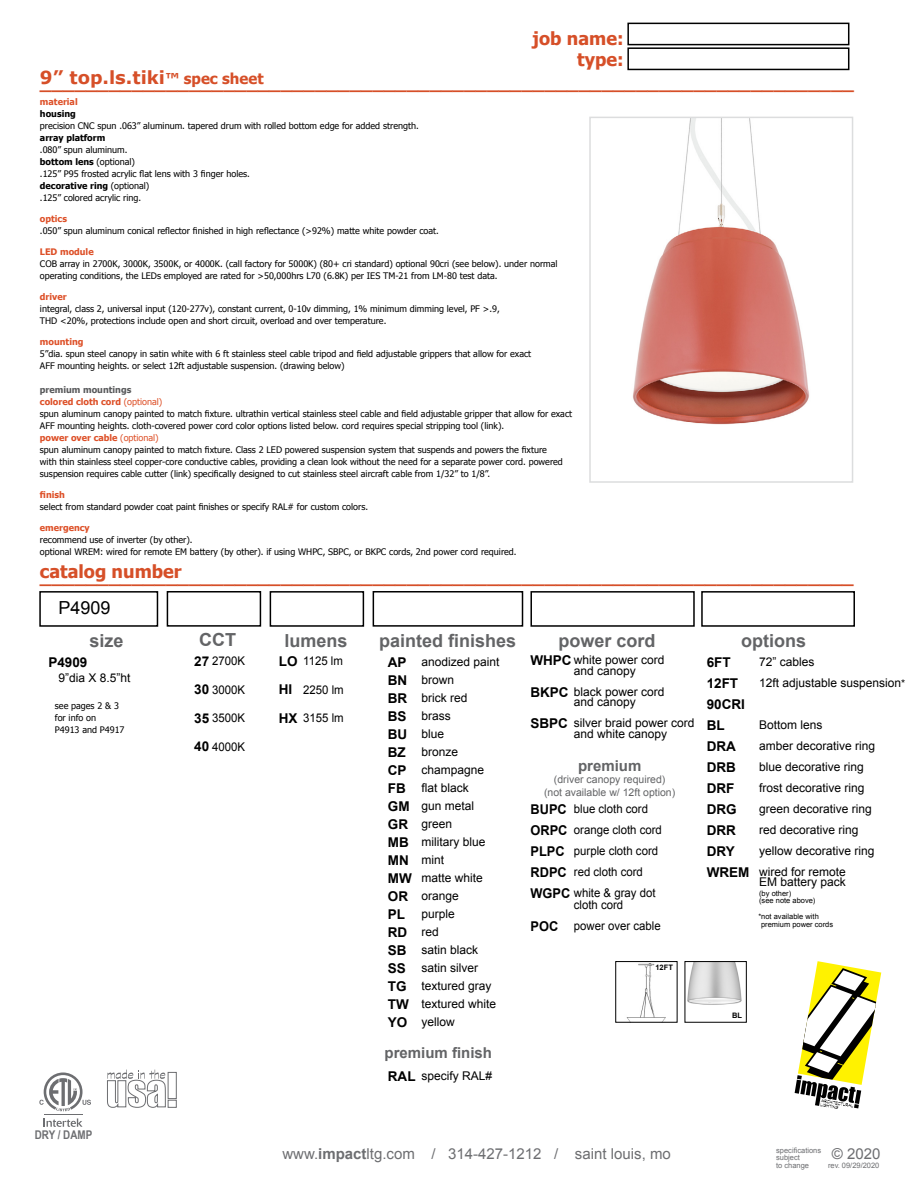
<style>
.page{position:relative;width:918px;height:1188px;background:#fff}
.page>*{position:absolute;margin:0;border:0;box-sizing:border-box;transform-origin:0 0}
.t1{font:700 18px/21px "Tahoma";color:#d64f28;text-align:right}
.t2{font:700 18px "Arial";color:#636466}
.t3{font:700 18px "Verdana";color:#d64f28}
.t4{font:18px "Arial";color:#000}
.t5{font:15px "Arial";color:#6d6e71}
.t6{font:700 15px "Arial";color:#636466}
.t7{font:700 15px "Tahoma";color:#d64f28}
.t8{font:700 13.5px/18px "Arial";color:#000}
.t9{font:700 13.5px/21px "Arial";color:#000;scale:.95 1}
.t10{font:12px/18px "Arial";color:#000}
.t11{font:12px/21px "Arial";color:#000;scale:.95 1}
.t12{font:700 12px "Arial Narrow";color:#6d6e71}
.t13{font:10.5px/12.6px "Arial";color:#636466;text-align:center}
.t14{font:9px/12px "Tahoma";color:#000}
.t15{font:700 9px "Tahoma";color:#dd5028}
.t16{font:700 9px "Tahoma";color:#000}
.t17{font:7.5px/7.5px "Arial";color:#000}
.t18{font:7.5px/7.5px "Arial";color:#6d6e71}
.t19{font:700 7.5px "Arial";color:#000}
.s1{font-family:"Verdana"}
.s2{font-weight:700}
.s3{font-weight:700;color:#58595b}
.s4{font-weight:700;color:#dd5028}
.s5{color:#dd5028}
.s6{font-size:10.5px}
</style>
<div class="page">
<div style="left:39px;top:591px;width:119px;height:36px;border:2px solid #000"></div>
<div style="left:167px;top:591px;width:94px;height:36px;border:2px solid #000"></div>
<div style="left:373px;top:591px;width:150px;height:36px;border:2px solid #000"></div>
<div style="left:530px;top:591px;width:165px;height:36px;border:2px solid #000"></div>
<div style="left:701px;top:591px;width:154px;height:36px;border:2px solid #000"></div>
<div style="left:270px;top:591px;width:94px;height:36px;border:2px solid #000"></div>
<div style="left:627px;top:23px;width:222px;height:22px;border:2px solid #000"></div>
<div style="left:627px;top:47px;width:222px;height:23px;border:2px solid #000"></div>
<img style="left:633px;top:120px;width:176px;height:305px">
<div style="left:589px;top:117px;width:264px;height:366px;border:2px solid #dcddde"></div>
<svg style="left:795px;top:961px;width:86px;height:148px"></svg>
<img style="left:626px;top:963px;width:40px;height:58px">
<div style="left:615px;top:961px;width:63px;height:62px;border:1px solid #000"></div>
<img style="left:687px;top:963px;width:55px;height:42px">
<div style="left:685px;top:961px;width:62px;height:62px;border:1px solid #000"></div>
<div style="left:168px;top:1100px;width:9px;height:8px;background:#fff;border:1px solid #6d6e71"></div>
<div style="left:168px;top:1072px;width:9px;height:27px;background:#fff;border:1px solid #6d6e71"></div>
<svg style="left:107px;top:1070px;width:59px;height:38px"></svg>
<svg style="left:44px;top:1118px;width:39px;height:9px"></svg>
<hr style="left:44px;top:1114px;width:39px;height:1px;background:#6d6e71">
<svg style="left:39px;top:1072px;width:52px;height:39px"></svg>
<h1 class="t1" style="left:533px;top:26px;width:92px">job name: type:</h1>
<h1 class="t3" style="left:40px;top:65px;width:127px">9” top.ls.tiki</h1>
<h1 class="t1" style="left:40px;top:71px;width:815px">_______________________________________________________________________</h1>
<h2 class="t7" style="left:165px;top:68px;width:100px"><span class="s1">™</span> spec sheet</h2>
<p class="t15" style="left:40px;top:96px;width:39px">material</p>
<p class="t16" style="left:40px;top:108px;width:37px">housing</p>
<p class="t14" style="left:40px;top:119px;width:380px">precision CNC spun .063” aluminum. tapered drum with rolled bottom edge for added strength.</p>
<p class="t16" style="left:40px;top:132px;width:67px">array platform</p>
<p class="t14" style="left:40px;top:143px;width:211px">.080” spun aluminum.<br><span class="s2">bottom lens</span> (optional)<br>.125” P95 frosted acrylic flat lens with 3 finger holes. <span class="s2">decorative ring</span> (optional)<br>.125” colored acrylic ring.</p>
<p class="t15" style="left:40px;top:213px;width:29px">optics</p>
<p class="t14" style="left:40px;top:224px;width:401px">.050” spun aluminum conical reflector finished in high reflectance (&gt;92%) matte white powder coat.</p>
<p class="t15" style="left:40px;top:246px;width:55px">LED module</p>
<p class="t14" style="left:40px;top:257px;width:519px">COB array in 2700K, 3000K, 3500K, or 4000K. (call factory for 5000K) (80+ cri standard) optional 90cri (see below). under normal operating conditions, the LEDs employed are rated for &gt;50,000hrs L70 (6.8K) per IES TM-21 from LM-80 test data.</p>
<p class="t15" style="left:40px;top:291px;width:28px">driver</p>
<p class="t14" style="left:40px;top:302px;width:461px">integral, class 2, universal input (120-277v), constant current, 0-10v dimming, 1% minimum dimming level, PF &gt;.9,<br>THD &lt;20%, protections include open and short circuit, overload and over temperature.</p>
<p class="t15" style="left:40px;top:336px;width:45px">mounting</p>
<p class="t14" style="left:40px;top:347px;width:493px">5”dia. spun steel canopy in satin white with 6 ft stainless steel cable tripod and field adjustable grippers that allow for exact<br>AFF mounting heights. or select 12ft adjustable suspension. (drawing below)</p>
<p class="t14" style="left:40px;top:383px;width:534px"><span class="s3">premium mountings<br></span><span class="s4">colored cloth cord</span> <span class="s5">(optional)<br></span>spun aluminum canopy painted to match fixture. ultrathin vertical stainless steel cable and field adjustable gripper that allow for exact AFF mounting heights. cloth-covered power cord color options listed below. cord requires special stripping tool (link).<br><span class="s4">power over cable</span> <span class="s5">(optional)<br></span>spun aluminum canopy painted to match fixture. Class 2 LED powered suspension system that suspends and powers the fixture<br>with thin stainless steel copper-core conductive cables, providing a clean look without the need for a separate power cord. powered suspension requires cable cutter (link) specifically designed to cut stainless steel aircraft cable from 1/32” to 1/8”.</p>
<p class="t15" style="left:40px;top:488px;width:26px">finish</p>
<p class="t14" style="left:40px;top:500px;width:330px">select from standard powder coat paint finishes or specify RAL# for custom colors.</p>
<p class="t15" style="left:40px;top:521px;width:51px">emergency</p>
<p class="t14" style="left:40px;top:533px;width:478px">recommend use of inverter (by other).<br>optional WREM: wired for remote EM battery (by other). if using WHPC, SBPC, or BKPC cords, 2nd power cord required.</p>
<h1 class="t1" style="left:40px;top:560px;width:143px">catalog number</h1>
<h1 class="t1" style="left:40px;top:565px;width:815px">_______________________________________________________________________</h1>
<h1 class="t4" style="left:58px;top:595px;width:54px">P4909</h1>
<h1 class="t2" style="left:89px;top:628px;width:36px">size</h1>
<h1 class="t2" style="left:199px;top:628px;width:38px">CCT</h1>
<h1 class="t2" style="left:284px;top:628px;width:65px">lumens</h1>
<h1 class="t2" style="left:379px;top:628px;width:139px">painted finishes</h1>
<h1 class="t2" style="left:558px;top:628px;width:99px">power cord</h1>
<h1 class="t2" style="left:741px;top:628px;width:66px">options</h1>
<h3 class="t8" style="left:707px;top:652px;width:44px;line-height:21px">6FT<br>12FT<br>90CRI<br>BL<br>DRA<br>DRB<br>DRF<br>DRG<br>DRR<br>DRY<br>WREM</h3>
<h3 class="t10" style="left:759px;top:651px;width:148px;line-height:21px">72” cables<br>12ft adjustable suspension<span class="s6">*</span></h3>
<h3 class="t8" style="left:530px;top:652px;width:43px">WHPC</h3>
<h3 class="t8" style="left:530px;top:683px;width:40px">BKPC</h3>
<h3 class="t8" style="left:530px;top:715px;width:39px">SBPC</h3>
<h3 class="t10" style="left:574px;top:655px;width:92px;line-height:10.5px">white power cord and canopy</h3>
<h3 class="t10" style="left:574px;top:686px;width:92px;line-height:10.5px">black power cord and canopy</h3>
<h3 class="t10" style="left:574px;top:718px;width:122px;line-height:10.5px">silver braid power cord and white canopy</h3>
<h3 class="t8" style="left:279px;top:647px;width:20px;line-height:28.5px">LO<br>HI<br>HX</h3>
<h3 class="t11" style="left:303px;top:651px;width:43px">1125 lm</h3>
<h3 class="t8" style="left:194px;top:647px;width:17px;line-height:28.5px;text-align:justify">27<br>30<br>35<br>40</h3>
<h3 class="t11" style="left:212px;top:651px;width:36px">2700K</h3>
<h3 class="t8" style="left:48px;top:654px;width:41px">P4909</h3>
<h3 class="t10" style="left:58px;top:669px;width:74px">9”dia X 8.5”ht</h3>
<h3 class="t10" style="left:421px;top:653px;width:80px">anodized paint brown<br>brick red brass<br>blue<br>bronze champagne flat black<br>gun metal green<br>military blue mint<br>matte white orange<br>purple<br>red<br>satin black satin silver textured gray textured white yellow</h3>
<h3 class="t8" style="left:388px;top:654px;width:25px">AP<br>BN<br>BR<br>BS<br>BU<br>BZ<br>CP<br>FB<br>GM<br>GR<br>MB<br>MN<br>MW<br>OR<br>PL<br>RD<br>SB<br>SS<br>TG<br>TW<br>YO</h3>
<h3 class="t11" style="left:212px;top:679px;width:36px">3000K</h3>
<h3 class="t11" style="left:212px;top:708px;width:36px">3500K</h3>
<h3 class="t11" style="left:212px;top:736px;width:36px">4000K</h3>
<h3 class="t11" style="left:303px;top:679px;width:44px">2250 lm</h3>
<h3 class="t11" style="left:303px;top:708px;width:44px">3155 lm</h3>
<p class="t14" style="left:55px;top:700px;width:71px">see pages 2 &amp; 3 for info on<br>P4913 and P4917</p>
<h3 class="t10" style="left:759px;top:714px;width:118px;line-height:21px">Bottom lens<br>amber decorative ring blue decorative ring frost decorative ring green decorative ring red decorative ring yellow decorative ring wired for remote</h3>
<h3 class="t10" style="left:759px;top:873px;width:88px">EM battery pack</h3>
<h2 class="t6" style="left:578px;top:756px;width:65px">premium</h2>
<p class="t13" style="left:544px;top:774px;width:133px">(driver canopy required) (not available w/ 12ft option)</p>
<h3 class="t9" style="left:530px;top:799px;width:43px">BUPC<br>ORPC<br>PLPC<br>RDPC<br>WGPC</h3>
<h3 class="t9" style="left:530px;top:916px;width:31px">POC</h3>
<h3 class="t11" style="left:574px;top:798px;width:94px">blue cloth cord orange cloth cord purple cloth cord red cloth cord white &amp; gray dot</h3>
<h3 class="t11" style="left:574px;top:894px;width:93px">cloth cord<br>power over cable</h3>
<p class="t17" style="left:759px;top:889px;width:58px">(by other)<br>(see note above)</p>
<p class="t17" style="left:761px;top:913px;width:74px;text-indent:-3px">*not available with premium power cords</p>
<p class="t19" style="left:655px;top:962px;width:19px">12FT</p>
<p class="t19" style="left:732px;top:1010px;width:11px">BL</p>
<h2 class="t6" style="left:385px;top:1043px;width:109px">premium finish</h2>
<h3 class="t12" style="left:35px;top:1126px;width:59px">DRY / DAMP</h3>
<h3 class="t10" style="left:421px;top:1067px;width:72px">specify RAL#</h3>
<h3 class="t8" style="left:388px;top:1068px;width:29px">RAL</h3>
<h2 class="t5" style="left:282px;top:1144px;width:390px">www.<span class="s2">impact</span>ltg.com / 314-427-1212 / saint louis, mo</h2>
<p class="t18" style="left:776px;top:1146px;width:47px">specifications subject<br>to change</p>
<h2 class="t5" style="left:832px;top:1144px;width:50px">© 2020</h2>
<p class="t18" style="left:828px;top:1161px;width:53px">rev. 09/29/2020</p>
</div>
